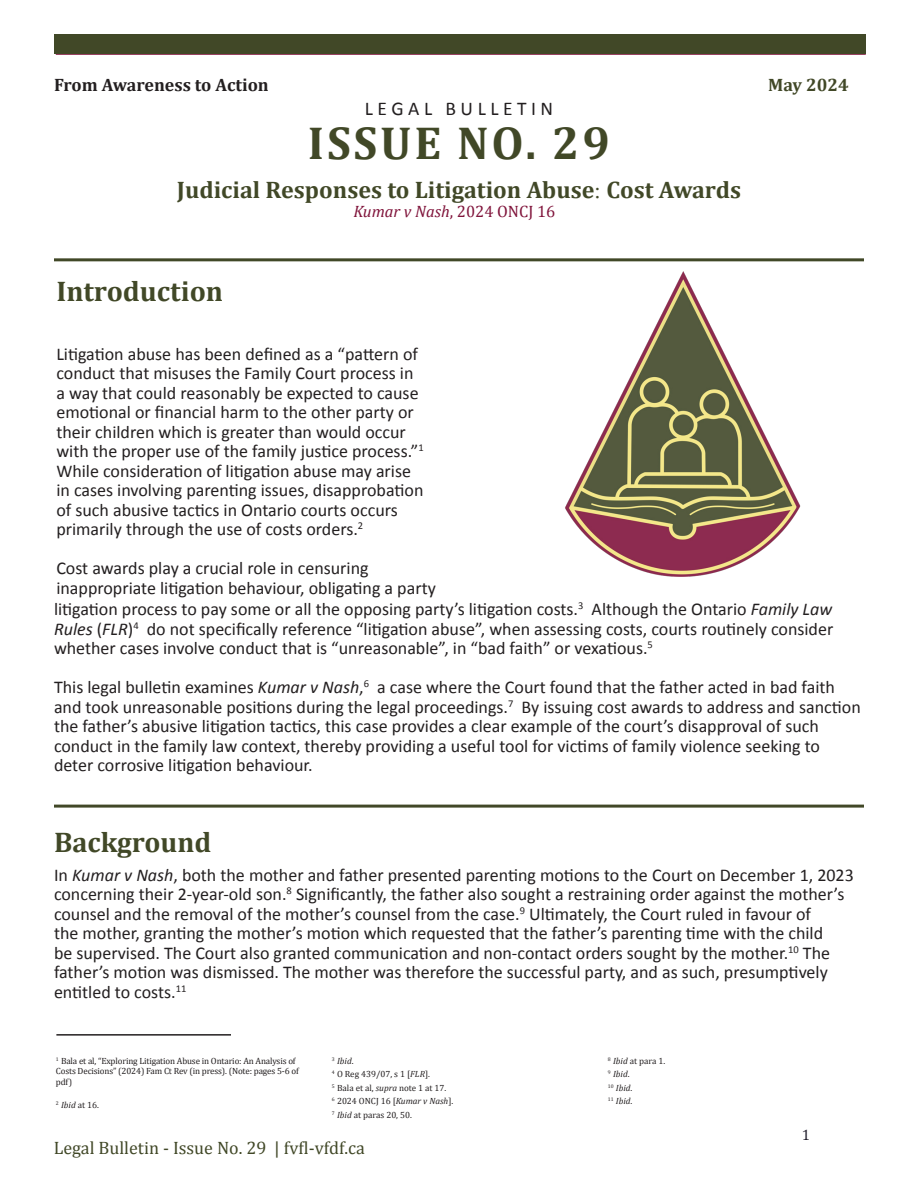
<style>
.page{position:relative;width:918px;height:1188px;background:#fff}
.page>*{position:absolute;margin:0;border:0;box-sizing:border-box;transform-origin:0 0}
.t1{font:700 46.5px "Cambria";letter-spacing:.06em;color:#414827}
.Heading_1{font:700 28.5px "Cambria";color:#414827}
.t2{font:700 24px "Cambria";color:#414827}
.t3{font:19.5px "Calibri";letter-spacing:.23em;color:#231f20}
.t4{font:18px/19.5px "Calibri";color:#231f20}
.t5{font:18px "Cambria";color:#414827}
.t6{font:700 18px "Cambria";color:#231f20}
.t7{font:700 18px "Cambria";color:#414827}
.t8{font:16.5px "Cambria";color:#80143b}
.Page_number{font:15px "Cambria";color:#201d2b}
.Footnote_text{font:9px/10.8px "Cambria";letter-spacing:-.015em;color:#231f20}
.Footnote_text-2{font:italic 9px "Cambria";color:#231f20}
.endnote{font:9px "Cambria";color:#231f20}
.s1{font-family:"Baskerville";font-weight:400}
.s2{font-style:italic}
.s3{font-style:normal}
</style>
<div class="page">
<hr style="left:56px;top:1034px;width:175px;height:2px;background:#231f20">
<hr style="left:56px;top:53px;width:810px;height:2px;background:#7f143b">
<hr style="left:54px;top:258px;width:810px;height:3px;background:#414827">
<div style="left:54px;top:34px;width:812px;height:20px;background:#414827"></div>
<img style="left:565px;top:271px;width:236px;height:306px">
<hr style="left:54px;top:805px;width:810px;height:3px;background:#414827">
<p class="t6" style="left:54px;top:72px;width:216px">From Awareness to Action</p>
<p class="t7" style="left:768px;top:72px;width:82px">May 2024</p>
<p class="t3" style="left:365px;top:97px;width:190px">LEGAL BULLETIN</p>
<p class="t1" style="left:308px;top:110px;width:304px">ISSUE NO. 29</p>
<p class="t2" style="left:177px;top:172px;width:566px">Judicial Responses to Litigation Abuse<span class="s1">:</span> Cost Awards</p>
<h1 class="Heading_1" style="left:56px;top:271px;width:168px">Introduction</h1>
<p class="t8" style="left:354px;top:201px;width:203px"><span class="s2">Kumar v Nash</span>, 2024 ONCJ 16</p>
<p class="t4" style="left:56px;top:343px;width:369px">Litigation abuse has been defined as a “pattern of conduct that misuses the Family Court process in a way that could reasonably be expected to cause emotional or financial harm to the other party or their children which is greater than would occur with the proper use of the family justice process.”<sup>1<br></sup>While consideration of litigation abuse may arise in cases involving parenting issues, disapprobation of such abusive tactics in Ontario courts occurs primarily through the use of costs orders.<sup>2</sup></p>
<p class="t4" style="left:56px;top:558px;width:381px">Cost awards play a crucial role in censuring inappropriate litigation behaviour, obligating a party</p>
<p class="t4" style="left:54px;top:599px;width:781px;text-align:justify">litigation process to pay some or all the opposing party’s litigation costs.<sup>3</sup> Although the Ontario <span class="s2">Family Law Rules</span> (<span class="s2">FLR</span>)<sup>4</sup> do not specifically reference “litigation abuse”, when assessing costs, courts routinely consider whether cases involve conduct that is “unreasonable”, in “bad faith” or vexatious.<sup>5</sup></p>
<p class="t4" style="left:54px;top:677px;width:808px">This legal bulletin examines <span class="s2">Kumar v Nash</span>,<sup>6</sup> a case where the Court found that the father acted in bad faith and took unreasonable positions during the legal proceedings.<sup>7</sup> By issuing cost awards to address and sanction the father’s abusive litigation tactics, this case provides a clear example of the court’s disapproval of such conduct in the family law context, thereby providing a useful tool for victims of family violence seeking to deter corrosive litigation behaviour.</p>
<h1 class="Heading_1" style="left:54px;top:822px;width:159px">Background</h1>
<p class="t4" style="left:54px;top:864px;width:801px">In <span class="s2">Kumar v Nash</span>, both the mother and father presented parenting motions to the Court on December 1, 2023 concerning their 2-year-old son.<sup>8</sup> Significantly, the father also sought a restraining order against the mother’s counsel and the removal of the mother’s counsel from the case.<sup>9</sup> Ultimately, the Court ruled in favour of<br>the mother, granting the mother’s motion which requested that the father’s parenting time with the child<br>be supervised. The Court also granted communication and non-contact orders sought by the mother.<sup>10</sup> The father’s motion was dismissed. The mother was therefore the successful party, and as such, presumptively entitled to costs.<sup>11</sup></p>
<p class="Footnote_text" style="left:56px;top:1055px;width:245px"><sup>1</sup> Bala et al, “Exploring Litigation Abuse in Ontario: An Analysis of<br>Costs Decisions” (2024) Fam Ct Rev (in press). (Note: pages 5-6 of pdf)</p>
<p class="Footnote_text" style="left:56px;top:1100px;width:45px"><sup>2</sup> <span class="s2">Ibid</span> at 16.</p>
<p class="Footnote_text-2" style="left:332px;top:1055px;width:23px"><sup>3</sup> Ibid<span class="s3">.</span></p>
<p class="endnote" style="left:332px;top:1069px;width:100px"><sup>4</sup> O Reg 439/07, s 1 [<span class="s2">FLR</span>].</p>
<p class="Footnote_text" style="left:332px;top:1082px;width:116px"><sup>5</sup> Bala et al, <span class="s2">supra</span> note 1 at 17.</p>
<p class="Footnote_text" style="left:332px;top:1096px;width:123px"><sup>6</sup> 2024 ONCJ 16 [<span class="s2">Kumar v Nash</span>].</p>
<p class="Footnote_text" style="left:332px;top:1109px;width:82px"><sup>7</sup> <span class="s2">Ibid</span> at paras 20, 50.</p>
<p class="t5" style="left:54px;top:1137px;width:313px">Legal Bulletin - Issue No. 29 | fvfl-vfdf.ca</p>
<p class="Footnote_text" style="left:608px;top:1055px;width:59px"><sup>8</sup> <span class="s2">Ibid</span> at para 1.</p>
<p class="Footnote_text-2" style="left:608px;top:1069px;width:23px"><sup>9</sup> Ibid<span class="s3">.</span></p>
<p class="Footnote_text-2" style="left:608px;top:1082px;width:26px"><sup>10</sup> Ibid<span class="s3">.</span></p>
<p class="Footnote_text-2" style="left:608px;top:1096px;width:26px"><sup>11</sup> Ibid<span class="s3">.</span></p>
<p class="Page_number" style="left:802px;top:1126px;width:10px">1</p>
</div>
